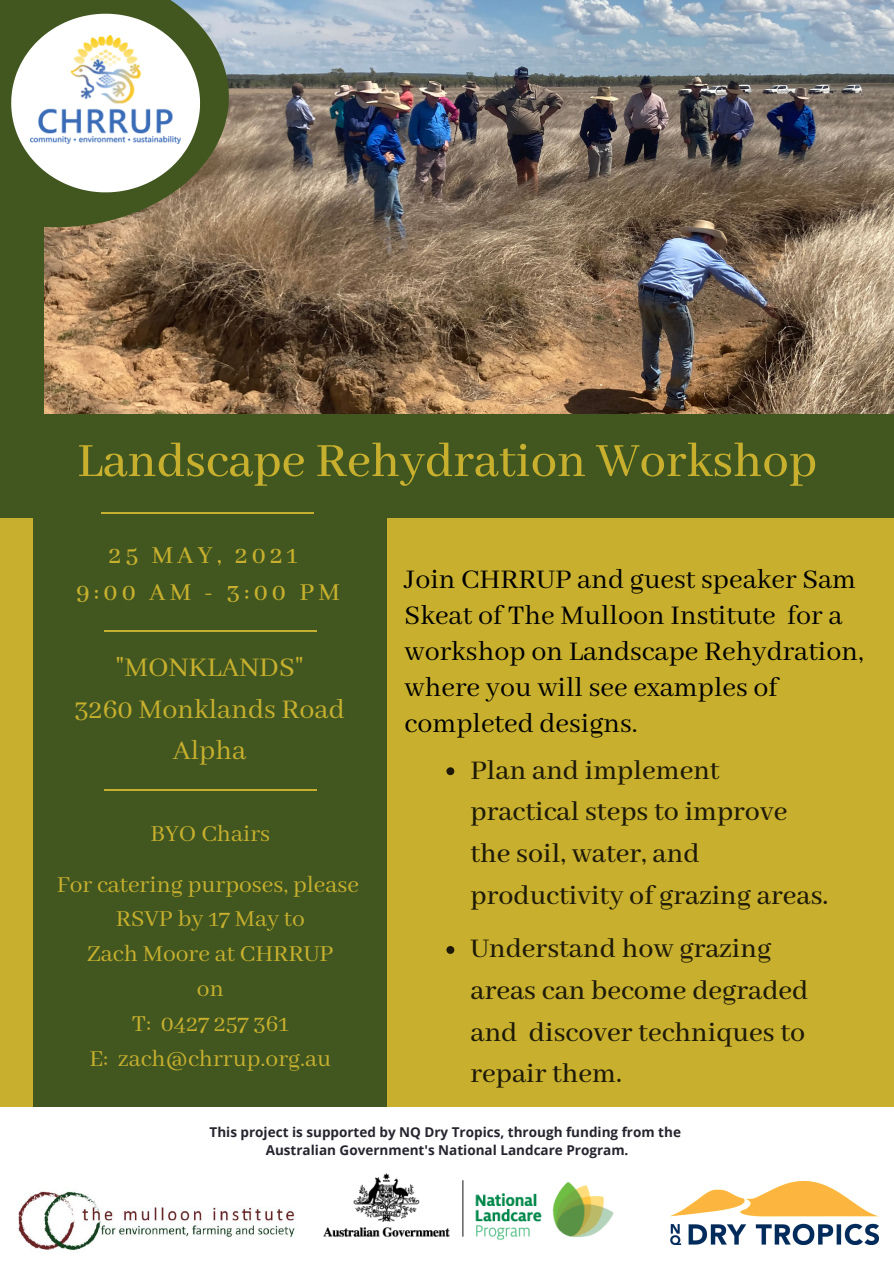
<style>
.page{position:relative;width:894px;height:1264px;background:#fff}
.page>*{position:absolute;margin:0;border:0;box-sizing:border-box;transform-origin:0 0}
.t1{font:500 52.5px "Abhaya Libre";color:#c8b02e}
.t2{font:500 30px/41.7px "Abhaya Libre";color:#000}
.t3{font:30px/36px "Abhaya Libre";color:#000}
.t4{font:30px "Abhaya Libre";color:#c8b02e}
.t5{font:500 27.15px "Abhaya Libre";letter-spacing:.15em;color:#c8b02e}
.t6{font:25.5px "Abhaya Libre";color:#c8b02e}
.t7{font:700 13.5px "Open Sans";color:#26252f}
</style>
<div class="page">
<div style="left:0;top:0;width:893px;height:1263px;background:#c8b02e"></div>
<div style="left:0;top:205px;width:893px;height:313px;background:#425720"></div>
<div style="left:33px;top:0;width:353px;height:1263px;background:#425720"></div>
<hr style="left:101px;top:512px;width:213px;height:1px;background:#c8b02e">
<div style="left:0;top:1107px;width:893px;height:156px;background:#fff"></div>
<img style="left:18px;top:1191px;width:269px;height:60px">
<img style="left:670px;top:1181px;width:207px;height:63px">
<img style="left:287px;top:1173px;width:327px;height:67px">
<img style="left:45px;top:0;width:848px;height:413px">
<svg style="left:0;top:0;width:229px;height:227px"></svg>
<svg style="left:11px;top:14px;width:189px;height:178px"></svg>
<img style="left:31px;top:35px;width:150px;height:108px">
<hr style="left:104px;top:631px;width:212px;height:1px;background:#c8b02e">
<hr style="left:104px;top:789px;width:212px;height:1px;background:#c8b02e">
<svg style="left:446px;top:946px;width:8px;height:7px"></svg>
<svg style="left:446px;top:767px;width:8px;height:8px"></svg>
<p class="t1" style="left:77px;top:432px;width:741px">Landscape Rehydration Workshop</p>
<p class="t5" style="left:109px;top:540px;width:190px">25 MAY, 2021</p>
<p class="t5" style="left:76px;top:577px;width:265px">9:00 AM - 3:00 PM</p>
<p class="t4" style="left:115px;top:650px;width:190px">"MONKLANDS"</p>
<p class="t4" style="left:74px;top:692px;width:272px">3260 Monklands Road</p>
<p class="t4" style="left:173px;top:734px;width:75px">Alpha</p>
<p class="t6" style="left:150px;top:819px;width:121px">BYO Chairs</p>
<p class="t6" style="left:57px;top:870px;width:304px">For catering purposes, please</p>
<p class="t6" style="left:116px;top:905px;width:190px">RSVP by 17 May to</p>
<p class="t6" style="left:87px;top:939px;width:248px">Zach Moore at CHRRUP</p>
<p class="t6" style="left:197px;top:974px;width:28px">on</p>
<p class="t6" style="left:132px;top:1009px;width:159px">T: 0427 257 361</p>
<p class="t6" style="left:89px;top:1044px;width:243px">E: zach@chrrup.org.au</p>
<p class="t3" style="left:404px;top:562px;width:460px">Join CHRRUP and guest speaker Sam<br>Skeat of The Mulloon Institute for a workshop on Landscape Rehydration, where you will see examples of completed designs.</p>
<p class="t2" style="left:470px;top:750px;width:359px">Plan and implement practical steps to improve the soil, water, and productivity of grazing areas.</p>
<p class="t2" style="left:470px;top:928px;width:339px">Understand how grazing areas can become degraded and discover techniques to repair them.</p>
<p class="t7" style="left:209px;top:1122px;width:473px">This project is supported by NQ Dry Tropics, through funding from the</p>
<p class="t7" style="left:265px;top:1140px;width:364px">Australian Government's National Landcare Program.</p>
</div>
